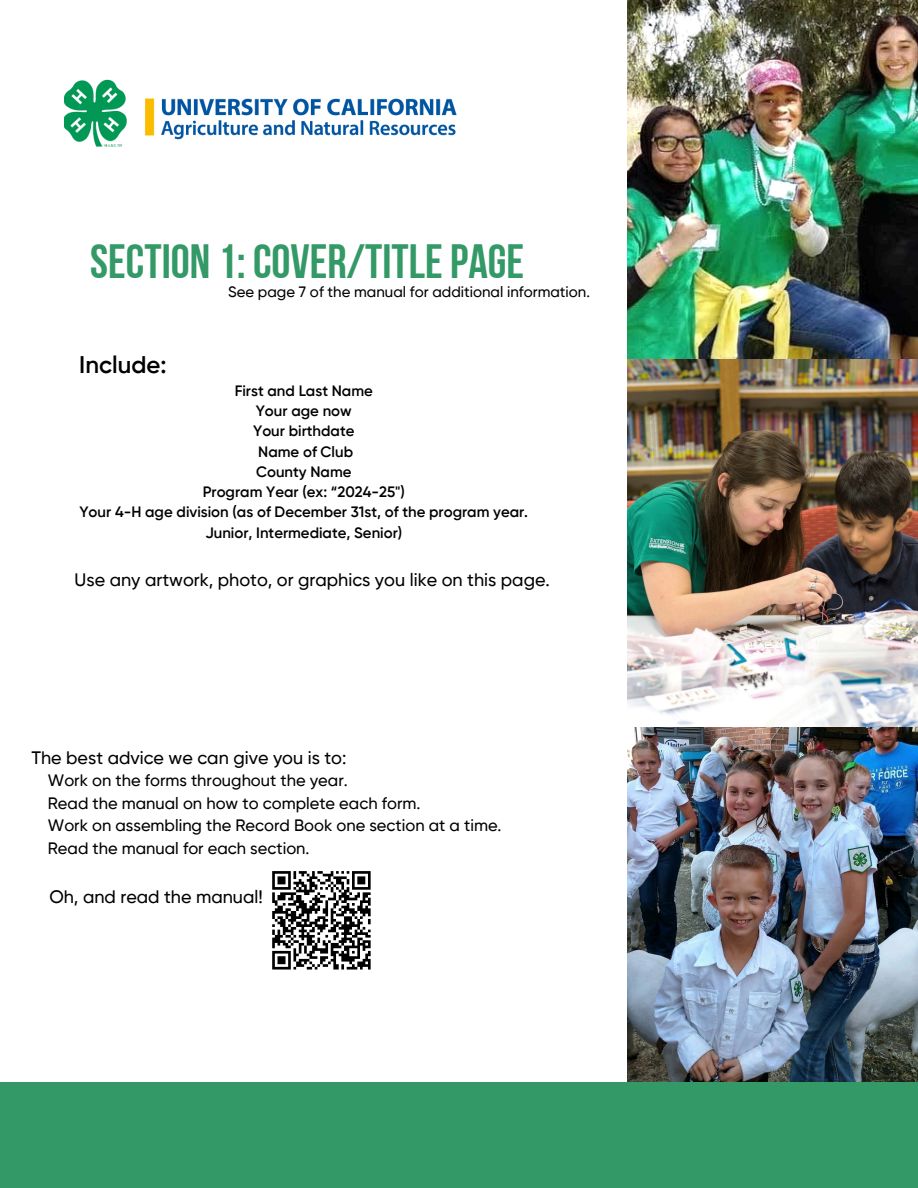
<style>
.page{position:relative;width:918px;height:1188px;background:#fff}
.page>*{position:absolute;margin:0;border:0;box-sizing:border-box;transform-origin:0 0}
.t1{font:48px "Bebas Neue Cyrillic";color:#396}
.t2{font:600 24px "Gilroy";color:#000}
.t3{font:500 18px "Gilroy";color:#000}
.t4{font:500 16.5px/22.5px "Gilroy";color:#000}
.t5{font:600 15px/20.2px "Gilroy";color:#000;text-align:center}
.t6{font:500 15px "Gilroy";color:#000}
</style>
<div class="page">
<img style="left:627px;top:0;width:291px;height:1083px">
<div style="left:0;top:1083px;width:918px;height:105px;background:#396"></div>
<img style="left:65px;top:79px;width:391px;height:68px">
<svg style="left:272px;top:871px;width:99px;height:99px"></svg>
<h1 class="t1" style="left:90px;top:242px;width:436px">SECTION 1: COVER/TITLEPAGE</h1>
<p class="t2" style="left:79px;top:355px;width:89px">Include:</p>
<h2 class="t6" style="left:228px;top:285px;width:364px">See page 7 of the manual for additional information.</h2>
<p class="t5" style="left:235px;top:382px;width:140px">First and Last Name</p>
<p class="t5" style="left:256px;top:402px;width:98px">Your age now</p>
<p class="t5" style="left:253px;top:422px;width:103px">Your birthdate</p>
<p class="t5" style="left:258px;top:442px;width:96px">Name of Club</p>
<p class="t5" style="left:256px;top:463px;width:97px">County Name</p>
<p class="t5" style="left:203px;top:483px;width:204px">Program Year (ex: “2024-25")</p>
<p class="t5" style="left:79px;top:503px;width:450px">Your 4-H age division (as of December 31st, of the program year.<br>Junior, Intermediate, Senior)</p>
<p class="t3" style="left:75px;top:572px;width:477px">Use any artwork, photo, or graphics you like on this page.</p>
<h2 class="t3" style="left:31px;top:750px;width:317px">The best advice we can give you is to:</h2>
<h2 class="t4" style="left:48px;top:771px;width:455px">Work on the forms throughout the year.<br>Read the manual on how to complete each form.<br>Work on assembling the Record Book one section at a time.<br>Read the manual for each section.</h2>
<h2 class="t3" style="left:49px;top:889px;width:215px">Oh, and read the manual!</h2>
</div>
